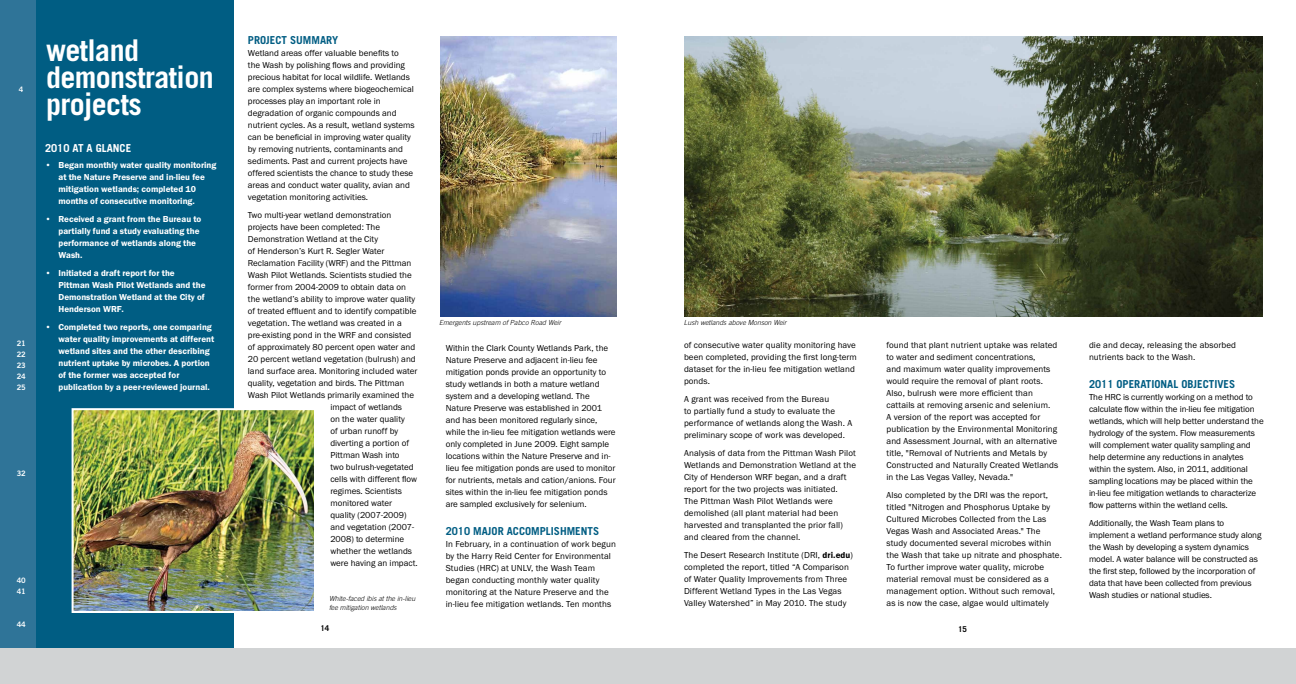
<style>
.page{position:relative;width:1296px;height:684px;background:#fff}
.page>*{position:absolute;margin:0;border:0;box-sizing:border-box;transform-origin:0 0}
.t1{font:700 30px/27px "Trade Gothic LT Std";letter-spacing:-.02em;color:#fff}
.t2{font:700 11px "Trade Gothic LT Std";color:#005d83}
.t3{font:700 11px "Trade Gothic LT Std";color:#fff}
.t4{font:9px/12px "Franklin Got ITC";color:#000}
.t5{font:600 9px/12px "Franklin Got ITC";color:#fff}
.t6{font:700 8px "Trade Gothic LT Std";color:#000}
.t7{font:7.5px/10.9px "Trade Gothic LT Std Bd 2";color:#fff;text-align:justify}
.t8{font:italic 300 7px/8.5px "Trade Gothic LT Std";color:#000}
.s1{font-weight:600}
</style>
<div class="page">
<div style="left:0;top:648px;width:648px;height:36px;background:#d1d3d4"></div>
<div style="left:648px;top:648px;width:648px;height:36px;background:#d1d3d4"></div>
<div style="left:0;top:0;width:112px;height:648px;background:#2f7498"></div>
<div style="left:36px;top:0;width:197px;height:648px;background:#005d83"></div>
<img style="left:684px;top:36px;width:578px;height:280px">
<img style="left:75px;top:411px;width:238px;height:199px">
<div style="left:72px;top:408px;width:244px;height:205px;border:2px solid #fff"></div>
<img style="left:440px;top:36px;width:177px;height:281px">
<p class="t7" style="left:19px;top:84px;width:6px">4</p>
<p class="t7" style="left:17px;top:338px;width:11px">21<br>22<br>23<br>24<br>25</p>
<h1 class="t1" style="left:46px;top:36px;width:169px">wetland demonstration projects</h1>
<p class="t3" style="left:45px;top:141px;width:86px">2010 AT A GLANCE</p>
<p class="t5" style="left:58px;top:160px;width:159px;text-indent:-14px">• Began monthly water quality monitoring at the Nature Preserve and in-lieu fee mitigation wetlands; completed 10 months of consecutive monitoring.</p>
<p class="t5" style="left:58px;top:213px;width:144px;text-indent:-14px">• Received a grant from the Bureau to partially fund a study evaluating the performance of wetlands along the<br>Wash.</p>
<p class="t5" style="left:58px;top:267px;width:148px;text-indent:-14px">• Initiated a draft report for the<br>Pittman Wash Pilot Wetlands and the<br>Demonstration Wetland at the City of<br>Henderson WRF.</p>
<p class="t5" style="left:58px;top:321px;width:157px;text-indent:-14px">• Completed two reports, one comparing water quality improvements at different wetland sites and the other describing nutrient uptake by microbes. A portion of the former was accepted for publication by a peer-reviewed journal.</p>
<p class="t7" style="left:17px;top:468px;width:11px">32</p>
<p class="t7" style="left:17px;top:575px;width:11px">40<br>41</p>
<p class="t7" style="left:17px;top:619px;width:11px">44</p>
<p class="t2" style="left:248px;top:33px;width:85px">PROJECT SUMMARY</p>
<p class="t4" style="left:248px;top:47px;width:168px">Wetland areas offer valuable benefits to<br>the Wash by polishing flows and providing precious habitat for local wildlife. Wetlands are complex systems where biogeochemical processes play an important role in degradation of organic compounds and nutrient cycles. As a result, wetland systems can be beneficial in improving water quality by removing nutrients, contaminants and sediments. Past and current projects have offered scientists the chance to study these areas and conduct water quality, avian and vegetation monitoring activities.</p>
<p class="t4" style="left:248px;top:209px;width:145px">Two multi-year wetland demonstration</p>
<p class="t4" style="left:248px;top:221px;width:134px">projects have been completed: The</p>
<p class="t4" style="left:248px;top:233px;width:132px">Demonstration Wetland at the City</p>
<p class="t4" style="left:248px;top:245px;width:138px">of Henderson’s Kurt R. Segler Water</p>
<p class="t4" style="left:248px;top:257px;width:165px">Reclamation Facility (WRF) and the Pittman</p>
<p class="t4" style="left:248px;top:269px;width:165px">Wash Pilot Wetlands. Scientists studied the</p>
<p class="t4" style="left:248px;top:281px;width:160px">former from 2004-2009 to obtain data on</p>
<p class="t4" style="left:248px;top:293px;width:169px">the wetland’s ability to improve water quality</p>
<p class="t4" style="left:248px;top:305px;width:170px">of treated effluent and to identify compatible</p>
<p class="t4" style="left:248px;top:317px;width:155px">vegetation. The wetland was created in a</p>
<p class="t4" style="left:248px;top:329px;width:165px">pre-existing pond in the WRF and consisted</p>
<p class="t4" style="left:248px;top:341px;width:169px">of approximately 80 percent open water and</p>
<p class="t4" style="left:248px;top:353px;width:169px">20 percent wetland vegetation (bulrush) and</p>
<p class="t4" style="left:248px;top:365px;width:171px">land surface area. Monitoring included water</p>
<p class="t4" style="left:248px;top:377px;width:158px">quality, vegetation and birds. The Pittman</p>
<p class="t4" style="left:248px;top:389px;width:168px">Wash Pilot Wetlands primarily examined the</p>
<p class="t4" style="left:330px;top:401px;width:73px">impact of wetlands</p>
<p class="t4" style="left:330px;top:413px;width:76px">on the water quality</p>
<p class="t4" style="left:330px;top:425px;width:69px">of urban runoff by</p>
<p class="t4" style="left:330px;top:437px;width:80px">diverting a portion of</p>
<p class="t4" style="left:330px;top:449px;width:71px">Pittman Wash into</p>
<p class="t4" style="left:330px;top:461px;width:85px">two bulrush-vegetated</p>
<p class="t4" style="left:330px;top:473px;width:88px">cells with different flow</p>
<p class="t4" style="left:330px;top:485px;width:73px">regimes. Scientists</p>
<p class="t4" style="left:330px;top:497px;width:63px">monitored water</p>
<p class="t4" style="left:330px;top:509px;width:78px">quality (2007-2009)</p>
<p class="t4" style="left:330px;top:521px;width:85px">and vegetation (2007-</p>
<p class="t4" style="left:330px;top:533px;width:75px">2008) to determine</p>
<p class="t4" style="left:330px;top:545px;width:83px">whether the wetlands</p>
<p class="t4" style="left:330px;top:557px;width:89px">were having an impact.</p>
<p class="t8" style="left:329px;top:595px;width:88px">White-faced ibis at the in-lieu fee mitigation wetlands</p>
<p class="t6" style="left:320px;top:623px;width:10px">14</p>
<p class="t8" style="left:439px;top:318px;width:123px">Emergents upstream of Pabco Road Weir</p>
<p class="t8" style="left:684px;top:318px;width:104px">Lush wetlands above Monson Weir</p>
<p class="t4" style="left:446px;top:342px;width:171px">Within the Clark County Wetlands Park, the Nature Preserve and adjacent in-lieu fee mitigation ponds provide an opportunity to study wetlands in both a mature wetland system and a developing wetland. The Nature Preserve was established in 2001 and has been monitored regularly since, while the in-lieu fee mitigation wetlands were only completed in June 2009. Eight sample locations within the Nature Preserve and in&shy;lieu fee mitigation ponds are used to monitor for nutrients, metals and cation/anions. Four sites within the in-lieu fee mitigation ponds are sampled exclusively for selenium.</p>
<p class="t2" style="left:446px;top:524px;width:137px">2010 MAJOR ACCOMPLISH MENTS</p>
<p class="t4" style="left:446px;top:538px;width:172px">In February, in a continuation of work begun by the Harry Reid Center for Environmental Studies (HRC) at UNLV, the Wash Team began conducting monthly water quality monitoring at the Nature Preserve and the in-lieu fee mitigation wetlands. Ten months</p>
<p class="t4" style="left:684px;top:339px;width:174px">of consecutive water quality monitoring have been completed, providing the first long-term dataset for the in-lieu fee mitigation wetland ponds.</p>
<p class="t4" style="left:684px;top:393px;width:170px">A grant was received from the Bureau<br>to partially fund a study to evaluate the performance of wetlands along the Wash. A preliminary scope of work was developed.</p>
<p class="t4" style="left:684px;top:447px;width:174px">Analysis of data from the Pittman Wash Pilot Wetlands and Demonstration Wetland at the City of Henderson WRF began, and a draft report for the two projects was initiated.<br>The Pittman Wash Pilot Wetlands were demolished (all plant material had been harvested and transplanted the prior fall) and cleared from the channel.</p>
<p class="t4" style="left:684px;top:549px;width:170px">The Desert Research Institute (DRI, <span class="s1">dri.edu</span>) completed the report, titled “A Comparison of Water Quality Improvements from Three Different Wetland Types in the Las Vegas Valley Watershed” in May 2010. The study</p>
<p class="t4" style="left:886px;top:339px;width:173px">found that plant nutrient uptake was related to water and sediment concentrations,<br>and maximum water quality improvements would require the removal of plant roots.<br>Also, bulrush were more efficient than cattails at removing arsenic and selenium.<br>A version of the report was accepted for publication by the Environmental Monitoring and Assessment Journal, with an alternative title, "Removal of Nutrients and Metals by Constructed and Naturally Created Wetlands in the Las Vegas Valley, Nevada."</p>
<p class="t4" style="left:886px;top:489px;width:177px">Also completed by the DRI was the report, titled "Nitrogen and Phosphorus Uptake by Cultured Microbes Collected from the Las Vegas Wash and Associated Areas." The study documented several microbes within the Wash that take up nitrate and phosphate.<br>To further improve water quality, microbe material removal must be considered as a management option. Without such removal, as is now the case, algae would ultimately</p>
<p class="t6" style="left:958px;top:624px;width:10px">15</p>
<p class="t4" style="left:1089px;top:339px;width:149px">die and decay, releasing the absorbed nutrients back to the Wash.</p>
<p class="t2" style="left:1089px;top:377px;width:63px">2011 OPERATION</p>
<p class="t2" style="left:1167px;top:377px;width:63px">AL OBJECTIVES</p>
<p class="t4" style="left:1089px;top:391px;width:176px">The HRC is currently working on a method to calculate flow within the in-lieu fee mitigation wetlands, which will help better understand the hydrology of the system. Flow measurements will complement water quality sampling and help determine any reductions in analytes within the system. Also, in 2011, additional sampling locations may be placed within the in-lieu fee mitigation wetlands to characterize flow patterns within the wetland cells.</p>
<p class="t4" style="left:1089px;top:517px;width:174px">Additionally, the Wash Team plans to implement a wetland performance study along the Wash by developing a system dynamics model. A water balance will be constructed as the first step, followed by the incorporation of data that have been collected from previous Wash studies or national studies.</p>
</div>
